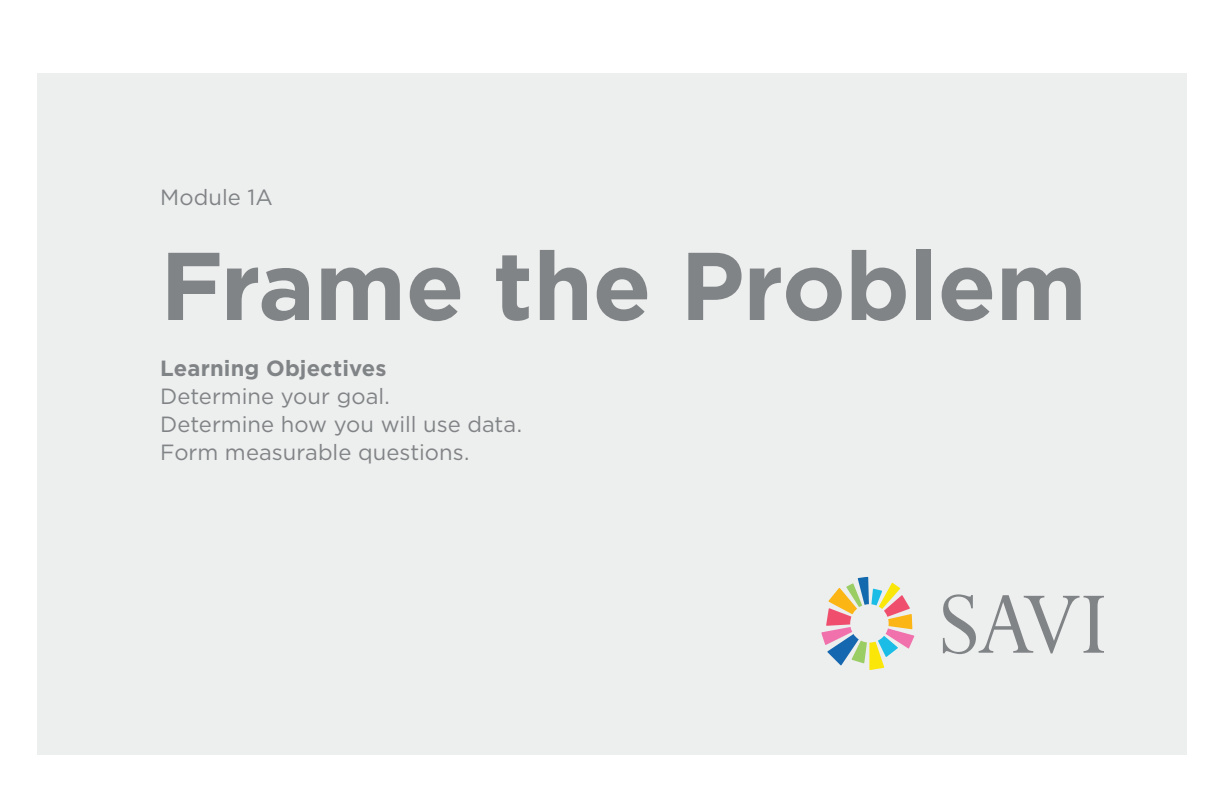
<style>
.page{position:relative;width:1224px;height:792px;background:#fff}
.page>*{position:absolute;margin:0;border:0;box-sizing:border-box;transform-origin:0 0}
.t1{font:700 96px "Gotham";letter-spacing:-.005em;color:#818486}
.t2{font:22px "Gotham";color:#818486}
.t3{font:700 22px "Gotham";letter-spacing:.005em;color:#818486}
</style>
<div class="page">
<div style="left:37px;top:73px;width:1150px;height:682px;background:#edeeee"></div>
<svg style="left:821px;top:577px;width:93px;height:93px"></svg>
<svg style="left:943px;top:594px;width:161px;height:60px"></svg>
<p class="t2" style="left:160px;top:183px;width:114px">Module 1A</p>
<p class="t1" style="left:160px;top:222px;width:928px">Frame the Problem</p>
<p class="t3" style="left:160px;top:354px;width:228px">Learning Objectives</p>
<p class="t2" style="left:160px;top:382px;width:231px">Determine your goal.</p>
<p class="t2" style="left:160px;top:410px;width:363px">Determine how you will use data.</p>
<p class="t2" style="left:160px;top:438px;width:311px">Form measurable questions.</p>
</div>
